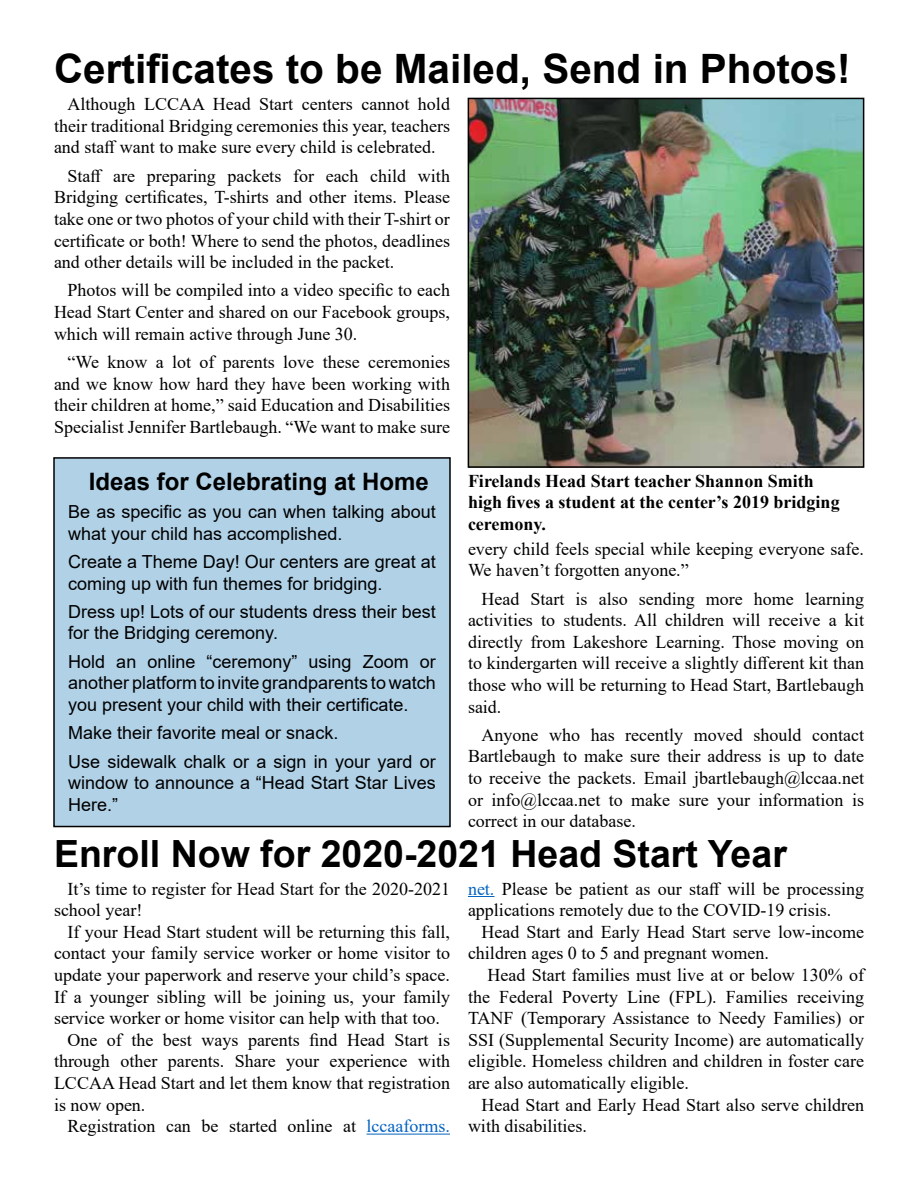
<style>
.page{position:relative;width:918px;height:1188px;background:#fff}
.page>*{position:absolute;margin:0;border:0;box-sizing:border-box;transform-origin:0 0}
.t1{font:700 40.5px "Arial";color:#000}
.t2{font:700 37.5px "Arial";color:#000}
.t3{font:700 24px "Arial";color:#000}
.t4{font:18px/21.6px "Times New Roman";color:#000;text-align:justify}
.t5{font:18px/21.6px "Arial";color:#000}
.t6{font:700 18px/21.6px "Times New Roman";color:#000}
.s1{color:#0563c1}
</style>
<div class="page">
<hr style="left:367px;top:1134px;width:83px;height:1px;background:#0563c1">
<svg style="left:468px;top:896px;width:26px;height:1px"></svg>
<div style="left:54px;top:458px;width:396px;height:369px;background:#b1d1e7"></div>
<div style="left:53px;top:457px;width:398px;height:370px;border:2px solid #000"></div>
<img style="left:471px;top:101px;width:390px;height:364px">
<div style="left:468px;top:98px;width:396px;height:370px;border:2px solid #000"></div>
<h1 class="t1" style="left:54px;top:41px;width:798px">Certificates to be Mailed, Send in Photos!</h1>
<p class="t4" style="left:54px;top:93px;width:398px;text-indent:14px">Although LCCAA Head Start centers cannot hold their traditional Bridging ceremonies this year, teachers and staff want to make sure every child is celebrated.</p>
<p class="t4" style="left:54px;top:164px;width:398px;text-indent:14px">Staff are preparing packets for each child with Bridging certificates, T-shirts and other items. Please take one or two photos of your child with their T-shirt or certificate or both! Where to send the photos, deadlines and other details will be included in the packet.</p>
<p class="t4" style="left:54px;top:279px;width:398px;text-indent:14px">Photos will be compiled into a video specific to each Head Start Center and shared on our Facebook groups, which will remain active through June 30.</p>
<p class="t4" style="left:54px;top:351px;width:398px;text-indent:14px">“We know a lot of parents love these ceremonies and we know how hard they have been working with their children at home,” said Education and Disabilities Specialist Jennifer Bartlebaugh. “We want to make sure</p>
<h3 class="t3" style="left:89px;top:464px;width:342px">Ideas for Celebrating at Home</h3>
<p class="t5" style="left:68px;top:501px;width:369px">Be as specific as you can when talking about what your child has accomplished.</p>
<p class="t5" style="left:68px;top:551px;width:369px">Create a Theme Day! Our centers are great at coming up with fun themes for bridging.</p>
<p class="t5" style="left:68px;top:601px;width:369px">Dress up! Lots of our students dress their best for the Bridging ceremony.</p>
<p class="t5" style="left:68px;top:651px;width:369px;text-align:justify">Hold an online “ceremony” using Zoom or another platform to invite grandparents to watch you present your child with their certificate.</p>
<p class="t5" style="left:68px;top:719px;width:369px;line-height:28.3px">Make their favorite meal or snack.<br>Use sidewalk chalk or a sign in your yard or</p>
<p class="t5" style="left:68px;top:772px;width:369px">window to announce a “Head Start Star Lives<br>Here.”</p>
<p class="t6" style="left:468px;top:469px;width:373px">Firelands Head Start teacher Shannon Smith high fives a student at the center’s 2019 bridging ceremony.</p>
<p class="t4" style="left:468px;top:537px;width:398px">every child feels special while keeping everyone safe.<br>We haven’t forgotten anyone.”</p>
<p class="t4" style="left:468px;top:587px;width:398px;text-indent:14px">Head Start is also sending more home learning activities to students. All children will receive a kit directly from Lakeshore Learning. Those moving on to kindergarten will receive a slightly different kit than those who will be returning to Head Start, Bartlebaugh said.</p>
<p class="t4" style="left:468px;top:723px;width:398px;text-indent:14px">Anyone who has recently moved should contact Bartlebaugh to make sure their address is up to date to receive the packets. Email jbartlebaugh@lccaa.net or info@lccaa.net to make sure your information is correct in our database.</p>
<h2 class="t2" style="left:54px;top:828px;width:734px">Enroll Now for 2020-2021 Head Start Year</h2>
<p class="t4" style="left:54px;top:877px;width:398px;text-indent:14px">It’s time to register for Head Start for the 2020-2021 school year!</p>
<p class="t4" style="left:68px;top:920px;width:384px">If your Head Start student will be returning this fall,</p>
<p class="t4" style="left:54px;top:942px;width:398px">contact your family service worker or home visitor to</p>
<p class="t4" style="left:54px;top:964px;width:398px">update your paperwork and reserve your child’s space.</p>
<p class="t4" style="left:54px;top:985px;width:398px">If a younger sibling will be joining us, your family</p>
<p class="t4" style="left:54px;top:1007px;width:387px">service worker or home visitor can help with that too.</p>
<p class="t4" style="left:68px;top:1028px;width:384px">One of the best ways parents find Head Start is</p>
<p class="t4" style="left:54px;top:1050px;width:398px">through other parents. Share your experience with</p>
<p class="t4" style="left:54px;top:1072px;width:398px">LCCAA Head Start and let them know that registration</p>
<p class="t4" style="left:54px;top:1093px;width:93px">is now open.</p>
<p class="t4" style="left:68px;top:1115px;width:384px">Registration can be started online at <span class="s1">lccaaforms.</span></p>
<p class="t4" style="left:468px;top:877px;width:398px"><span class="s1">net.</span> Please be patient as our staff will be processing applications remotely due to the COVID-19 crisis.</p>
<p class="t4" style="left:468px;top:920px;width:398px;text-indent:14px">Head Start and Early Head Start serve low-income children ages 0 to 5 and pregnant women.</p>
<p class="t4" style="left:468px;top:964px;width:398px;text-indent:20px">Head Start families must live at or below 130% of the Federal Poverty Line (FPL). Families receiving TANF (Temporary Assistance to Needy Families) or SSI (Supplemental Security Income) are automatically eligible. Homeless children and children in foster care are also automatically eligible.</p>
<p class="t4" style="left:468px;top:1093px;width:398px;text-indent:14px">Head Start and Early Head Start also serve children with disabilities.</p>
</div>
